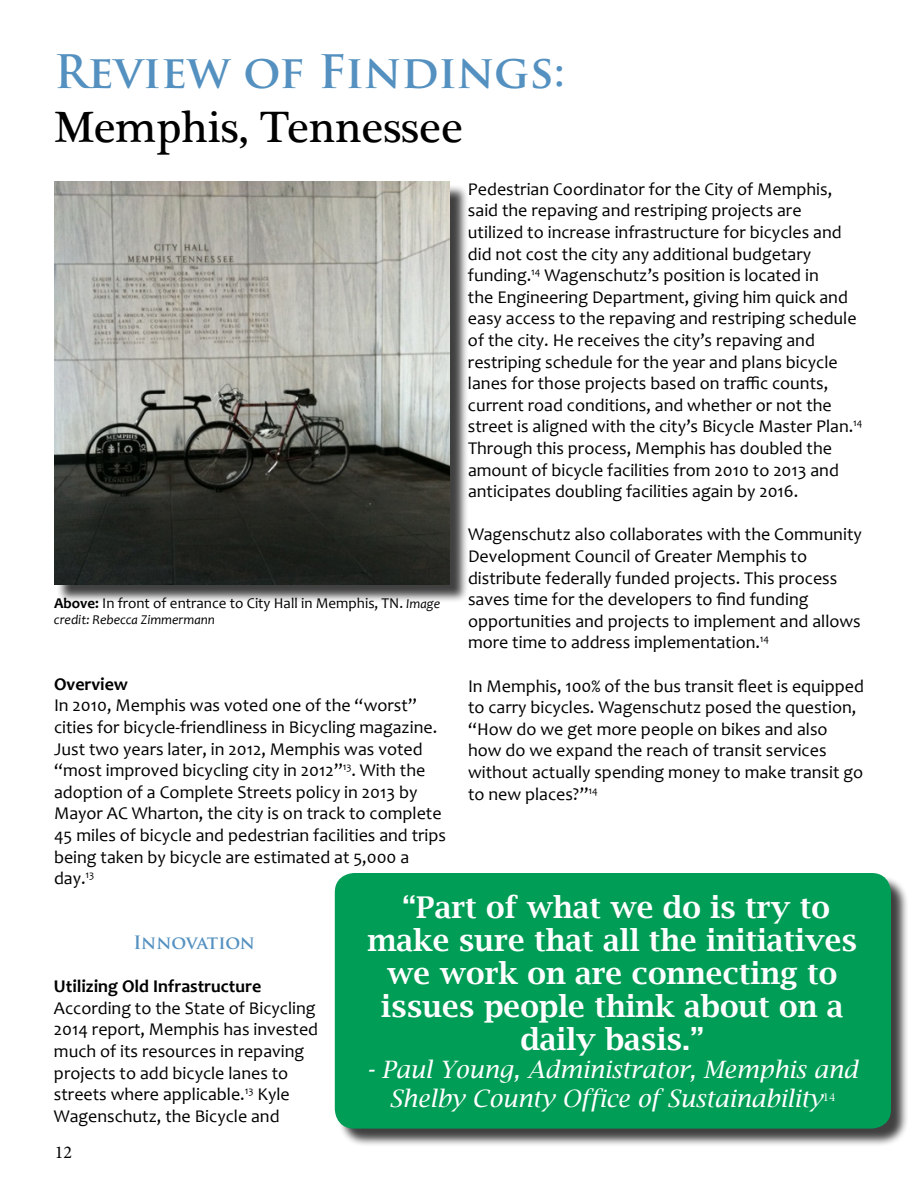
<style>
.page{position:relative;width:918px;height:1188px;background:#fff}
.page>*{position:absolute;margin:0;border:0;box-sizing:border-box;transform-origin:0 0}
.t1{font:700 45px "Trajan Pro";color:#5491c0}
.t2{font:45px "Plantagenet Cherokee";color:#000}
.t3{font:600 30px/33px "Lucida Bright";color:#fff;text-align:center}
.t4{font:italic 24px/28.8px "Lucida Bright";color:#fff;text-align:center}
.t5{font:18px/21.6px "Candara";color:#000}
.t6{font:700 18px "Candara";color:#000}
.t7{font:700 18px "Trajan Pro";letter-spacing:-.01em;color:#5491c0}
.t8{font:18px "Minion Pro";color:#000}
.t9{font:15px "Candara";color:#000}
.t10{font:italic 13.5px "Candara";color:#000}
.t11{font:10.5px "Lucida Bright";color:#fff}
.s1{font-weight:700}
.s2{font-style:italic;font-size:13.5px}
</style>
<div class="page">
<div style="left:56px;top:184px;width:413px;height:419px;background:#000;opacity:.75"></div>
<img style="left:54px;top:182px;width:396px;height:402px">
<div style="left:337px;top:875px;width:573px;height:273px;background:#000;opacity:.75"></div>
<div style="left:335px;top:873px;width:556px;height:256px;background:#009d56;border-radius:20px"></div>
<h1 class="t1" style="left:54px;top:43px;width:513px">Review of Findings:</h1>
<h1 class="t2" style="left:54px;top:99px;width:410px">Memphis, Tennessee</h1>
<p class="t9" style="left:54px;top:594px;width:388px"><span class="s1">Above:</span> In front of entrance to City Hall in Memphis, TN. <span class="s2">Image</span></p>
<p class="t10" style="left:54px;top:611px;width:162px">credit: Rebecca Zimmermann</p>
<p class="t6" style="left:54px;top:673px;width:76px">Overview</p>
<p class="t5" style="left:54px;top:695px;width:394px">In 2010, Memphis was voted one of the “worst” cities for bicycle-friendliness in Bicycling magazine.<br>Just two years later, in 2012, Memphis was voted “most improved bicycling city in 2012”<sup>13</sup>. With the adoption of a Complete Streets policy in 2013 by Mayor AC Wharton, the city is on track to complete 45 miles of bicycle and pedestrian facilities and trips being taken by bicycle are estimated at 5,000 a day.<sup>13</sup></p>
<p class="t5" style="left:468px;top:178px;width:396px">Pedestrian Coordinator for the City of Memphis, said the repaving and restriping projects are<br>utilized to increase infrastructure for bicycles and did not cost the city any additional budgetary funding.<sup>14</sup> Wagenschutz’s position is located in<br>the Engineering Department, giving him quick and easy access to the repaving and restriping schedule of the city. He receives the city’s repaving and restriping schedule for the year and plans bicycle lanes for those projects based on traffic counts, current road conditions, and whether or not the street is aligned with the city’s Bicycle Master Plan.<sup>14<br></sup>Through this process, Memphis has doubled the amount of bicycle facilities from 2010 to 2013 and anticipates doubling facilities again by 2016.</p>
<p class="t5" style="left:468px;top:524px;width:395px">Wagenschutz also collaborates with the Community Development Council of Greater Memphis to distribute federally funded projects. This process saves time for the developers to find funding opportunities and projects to implement and allows more time to address implementation.<sup>14</sup></p>
<p class="t5" style="left:468px;top:675px;width:398px">In Memphis, 100% of the bus transit fleet is equipped to carry bicycles. Wagenschutz posed the question, “How do we get more people on bikes and also how do we expand the reach of transit services without actually spending money to make transit go to new places?”<sup>14</sup></p>
<p class="t7" style="left:134px;top:931px;width:123px">Innovation</p>
<p class="t6" style="left:54px;top:975px;width:209px">Utilizing Old Infrastructure</p>
<p class="t5" style="left:54px;top:997px;width:266px">According to the State of Bicycling 2014 report, Memphis has invested much of its resources in repaving projects to add bicycle lanes to streets where applicable.<sup>13</sup> Kyle Wagenschutz, the Bicycle and</p>
<p class="t8" style="left:55px;top:1140px;width:19px">12</p>
<h2 class="t3" style="left:367px;top:890px;width:491px">“Part of what we do is try to make sure that all the initiatives we work on are connecting to issues people think about on a daily basis.”</h2>
<h3 class="t4" style="left:367px;top:1055px;width:493px">- Paul Young, Administrator, Memphis and<br>Shelby County Office of Sustainability</h3>
<p class="t11" style="left:823px;top:1091px;width:14px">14</p>
</div>
